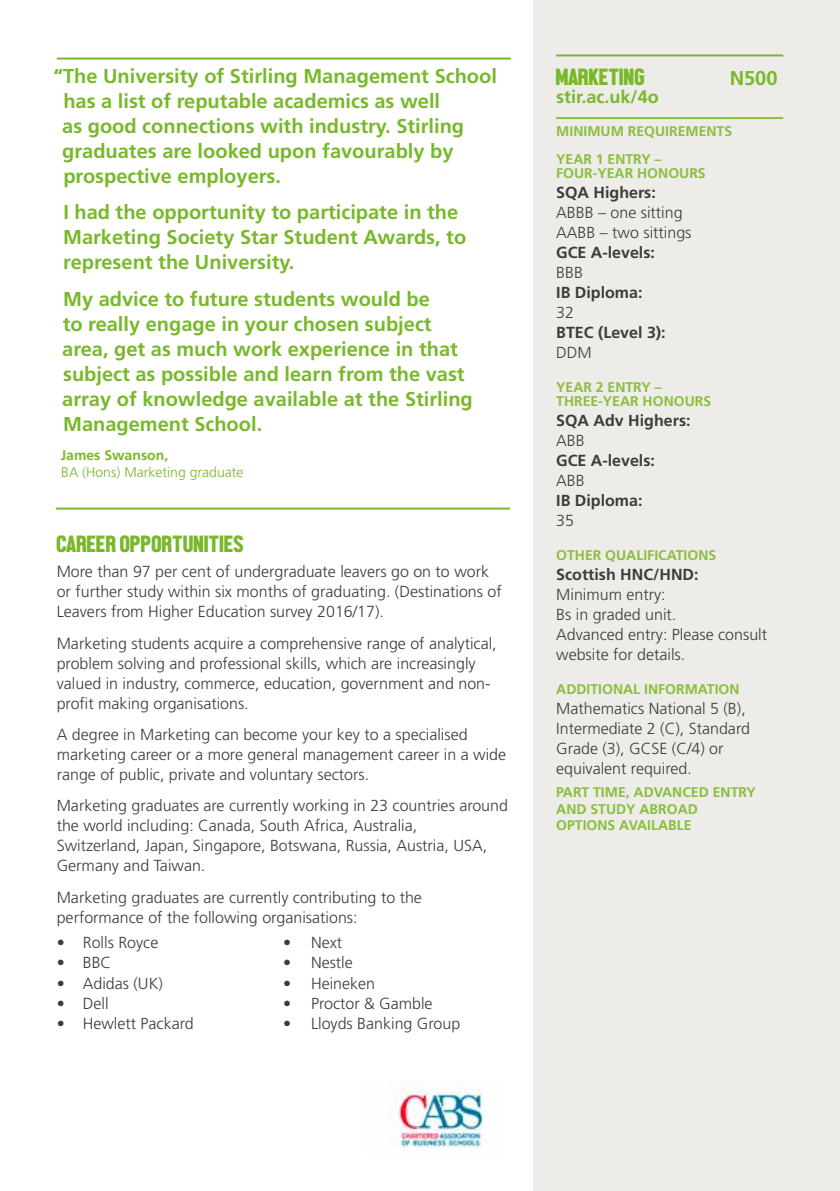
<style>
.page{position:relative;width:840px;height:1191px;background:#fff}
.page>*{position:absolute;margin:0;border:0;box-sizing:border-box;transform-origin:0 0}
.t1{font:24px "Front Page Neue";color:#78b82a}
.t2{font:700 20px/25px "Frutiger";color:#78b82a}
.t3{font:700 18px "Frutiger";color:#78b82a}
.t4{font:300 16px/20px "Frutiger";color:#3c3c3b}
.t5{font:700 16px "Frutiger";color:#3c3c3b}
.t6{font:700 14px/28px "Frutiger";color:#8abe3f}
.t7{font:700 14px/16.8px "Frutiger";color:#89be3f}
.t8{font:300 14px "Frutiger";color:#78b82a}
.t9{font:700 14px "Frutiger";color:#78b82a}
</style>
<div class="page">
<hr style="left:57px;top:58px;width:453px;height:2px;background:#78b82a">
<hr style="left:56px;top:507px;width:453px;height:2px;background:#78b82a">
<div style="left:533px;top:0;width:306px;height:1191px;background:#eeece8"></div>
<hr style="left:556px;top:54px;width:226px;height:2px;background:#78b82a">
<img style="left:389px;top:1080px;width:94px;height:68px">
<hr style="left:556px;top:117px;width:226px;height:2px;background:#8abe3f">
<p class="t2" style="left:62px;top:64px;width:436px;text-indent:-9px">“The University of Stirling Management School has a list of reputable academics as well<br>as good connections with industry. Stirling graduates are looked upon favourably by prospective employers.</p>
<p class="t2" style="left:63px;top:200px;width:404px">I had the opportunity to participate in the<br>Marketing Society Star Student Awards, to represent the University.</p>
<p class="t2" style="left:62px;top:286px;width:412px">My advice to future students would be<br>to really engage in your chosen subject area, get as much work experience in that subject as possible and learn from the vast array of knowledge available at the Stirling Management School.</p>
<p class="t9" style="left:61px;top:446px;width:109px">James Swanson,</p>
<p class="t8" style="left:61px;top:464px;width:184px">BA (Hons) Marketing graduate</p>
<h1 class="t1" style="left:57px;top:530px;width:189px">CAREER OPPORTUNITIES</h1>
<p class="t4" style="left:57px;top:562px;width:446px">More than 97 per cent of undergraduate leavers go on to work or further study within six months of graduating. (Destinations of<br>Leavers from Higher Education survey 2016/17).</p>
<p class="t4" style="left:57px;top:633px;width:441px">Marketing students acquire a comprehensive range of analytical, problem solving and professional skills, which are increasingly valued in industry, commerce, education, government and non&shy;profit making organisations.</p>
<p class="t4" style="left:57px;top:724px;width:450px">A degree in Marketing can become your key to a specialised marketing career or a more general management career in a wide range of public, private and voluntary sectors.</p>
<p class="t4" style="left:57px;top:796px;width:452px">Marketing graduates are currently working in 23 countries around the world including: Canada, South Africa, Australia,<br>Switzerland, Japan, Singapore, Botswana, Russia, Austria, USA, Germany and Taiwan.</p>
<p class="t4" style="left:57px;top:887px;width:366px">Marketing graduates are currently contributing to the performance of the following organisations:</p>
<p class="t4" style="left:57px;top:933px;width:103px">• Rolls Royce</p>
<p class="t4" style="left:283px;top:933px;width:61px">• Next</p>
<p class="t4" style="left:57px;top:953px;width:56px">• BBC</p>
<p class="t4" style="left:283px;top:953px;width:71px">• Nestle</p>
<p class="t4" style="left:57px;top:973px;width:108px">• Adidas (UK)</p>
<p class="t4" style="left:283px;top:973px;width:94px">• Heineken</p>
<p class="t4" style="left:57px;top:993px;width:53px">• Dell</p>
<p class="t4" style="left:283px;top:993px;width:151px">• Proctor &amp; Gamble</p>
<p class="t4" style="left:57px;top:1013px;width:138px">• Hewlett Packard</p>
<p class="t4" style="left:283px;top:1013px;width:179px">• Lloyds Banking Group</p>
<h1 class="t1" style="left:556px;top:64px;width:91px">MARKETING</h1>
<p class="t2" style="left:729px;top:65px;width:49px">N500</p>
<p class="t3" style="left:556px;top:86px;width:104px">stir.ac.uk/4o</p>
<p class="t6" style="left:556px;top:117px;width:177px">MINIMUM REQUIREMENTS<br>YEAR 1 ENTRY –</p>
<p class="t6" style="left:556px;top:159px;width:151px">FOUR-YEAR HONOURS</p>
<p class="t5" style="left:556px;top:183px;width:101px">SQA Highers:</p>
<p class="t4" style="left:556px;top:203px;width:137px">ABBB – one sitting<br>AABB – two sittings</p>
<p class="t5" style="left:556px;top:243px;width:100px">GCE A-levels:</p>
<p class="t4" style="left:556px;top:263px;width:28px">BBB</p>
<p class="t5" style="left:556px;top:283px;width:88px">IB Diploma:</p>
<p class="t4" style="left:556px;top:303px;width:19px">32</p>
<p class="t5" style="left:556px;top:323px;width:111px">BTEC (Level 3):</p>
<p class="t4" style="left:556px;top:343px;width:37px">DDM</p>
<p class="t6" style="left:556px;top:380px;width:156px;line-height:14px">YEAR 2 ENTRY –<br>THREE-YEAR HONOURS</p>
<p class="t5" style="left:556px;top:411px;width:136px">SQA Adv Highers:</p>
<p class="t4" style="left:556px;top:431px;width:30px">ABB</p>
<p class="t5" style="left:556px;top:451px;width:100px">GCE A-levels:</p>
<p class="t4" style="left:556px;top:471px;width:30px">ABB</p>
<p class="t5" style="left:556px;top:491px;width:88px">IB Diploma:</p>
<p class="t4" style="left:556px;top:511px;width:19px">35</p>
<p class="t6" style="left:556px;top:541px;width:161px">OTHER QUALIFICATIONS</p>
<p class="t5" style="left:556px;top:565px;width:144px">Scottish HNC/HND:</p>
<p class="t4" style="left:556px;top:585px;width:212px">Minimum entry:<br>Bs in graded unit.<br>Advanced entry: Please consult website for details.</p>
<p class="t6" style="left:556px;top:675px;width:185px">ADDITIONAL INFORMATION</p>
<p class="t4" style="left:556px;top:699px;width:195px">Mathematics National 5 (B),<br>Intermediate 2 (C), Standard<br>Grade (3), GCSE (C/4) or equivalent required.</p>
<p class="t7" style="left:556px;top:783px;width:201px">PART TIME, ADVANCED ENTRY<br>AND STUDY ABROAD<br>OPTIONS AVAILABLE</p>
</div>
